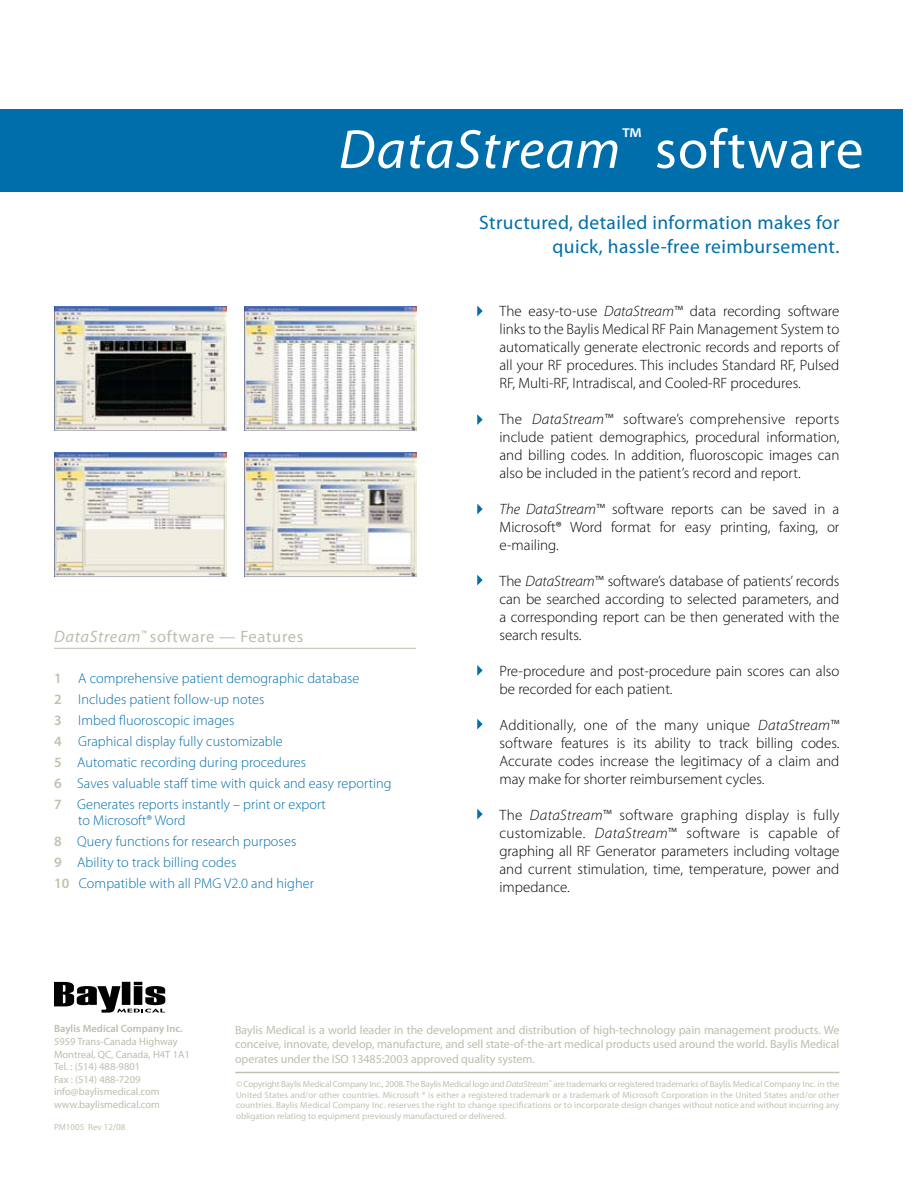
<style>
.page{position:relative;width:918px;height:1188px;background:#fff}
.page>*{position:absolute;margin:0;border:0;box-sizing:border-box;transform-origin:0 0}
.t1{font:italic 55.5px "Myriad Pro";letter-spacing:.02em;color:#fff}
.t2{font:19.5px/23.4px "Myriad Pro";letter-spacing:.02em;color:#006eaa;text-align:right}
.t3{font:16.5px "Myriad Pro";letter-spacing:.04em;color:#bcbead}
.t4{font:300 15px/18px "Myriad Pro";color:#000;text-align:justify}
.t5{font:300 14.25px/21px "Myriad Pro";letter-spacing:.005em;color:#006eaa}
.t6{font:12px/14.4px "Myriad Pro";letter-spacing:-.005em;color:#bcbead;text-align:justify}
.t7{font:10.5px/12.6px "Myriad Pro";color:#bcbead}
.t8{font:600 10.5px "Myriad Pro";letter-spacing:.005em;color:#bcbead}
.t9{font:9px/10.8px "Myriad Pro";color:#c0c2b0;text-align:justify}
.s1{font-style:normal}
.s2{font-style:italic}
.s3{font-weight:600;color:#c0c2b0}
</style>
<div class="page">
<div style="left:0;top:110px;width:903px;height:82px;background:#006eaa"></div>
<img style="left:54px;top:452px;width:172px;height:124px">
<img style="left:244px;top:452px;width:172px;height:124px">
<img style="left:54px;top:307px;width:172px;height:124px">
<img style="left:244px;top:307px;width:172px;height:124px">
<hr style="left:54px;top:648px;width:362px;height:1px;background:#bcbead">
<svg style="left:477px;top:306px;width:6px;height:10px"></svg>
<svg style="left:477px;top:414px;width:6px;height:11px"></svg>
<svg style="left:477px;top:504px;width:6px;height:10px"></svg>
<svg style="left:477px;top:575px;width:6px;height:10px"></svg>
<svg style="left:477px;top:665px;width:6px;height:11px"></svg>
<svg style="left:477px;top:719px;width:6px;height:11px"></svg>
<svg style="left:477px;top:809px;width:6px;height:11px"></svg>
<svg style="left:54px;top:982px;width:111px;height:31px"></svg>
<hr style="left:235px;top:1072px;width:604px;height:1px;background:#c0c2b0">
<h1 class="t1" style="left:339px;top:115px;width:526px">DataStream<sup>™</sup> <span class="s1">software</span></h1>
<p class="t3" style="left:54px;top:626px;width:251px"><span class="s2">DataStream</span><sup>™</sup> software — Features</p>
<p class="t5" style="left:54px;top:668px;width:339px"><span class="s3">1</span> A comprehensive patient demographic database<br><span class="s3">2</span> Includes patient follow-up notes<br><span class="s3">3</span> Imbed fluoroscopic images<br><span class="s3">4</span> Graphical display fully customizable<br><span class="s3">5</span> Automatic recording during procedures<br><span class="s3">6</span> Saves valuable staff time with quick and easy reporting <span class="s3">7</span> Generates reports instantly – print or export</p>
<p class="t5" style="left:54px;top:809px;width:261px;text-indent:24px">to Microsoft® Word<br><span class="s3">8</span> Query functions for research purposes<br><span class="s3">9</span> Ability to track billing codes<br><span class="s3">10</span> Compatible with all PMG V2.0 and higher</p>
<h2 class="t2" style="left:479px;top:211px;width:362px">Structured, detailed information makes for quick, hassle-free reimbursement.</h2>
<p class="t4" style="left:500px;top:301px;width:341px">The easy-to-use <span class="s2">DataStream</span>™ data recording software links to the Baylis Medical RF Pain Management System to automatically generate electronic records and reports of all your RF procedures. This includes Standard RF, Pulsed RF, Multi-RF, Intradiscal, and Cooled-RF procedures.</p>
<p class="t4" style="left:500px;top:409px;width:341px">The <span class="s2">DataStream</span>™ software’s comprehensive reports include patient demographics, procedural information, and billing codes. In addition, fluoroscopic images can also be included in the patient’s record and report.</p>
<p class="t4" style="left:500px;top:499px;width:341px"><span class="s2">The DataStream</span>™ software reports can be saved in a Microsoft® Word format for easy printing, faxing, or e-mailing.</p>
<p class="t4" style="left:500px;top:571px;width:341px">The <span class="s2">DataStream</span>™ software’s database of patients’ records can be searched according to selected parameters, and a corresponding report can be then generated with the search results.</p>
<p class="t4" style="left:500px;top:661px;width:341px">Pre-procedure and post-procedure pain scores can also be recorded for each patient.</p>
<p class="t4" style="left:500px;top:715px;width:341px">Additionally, one of the many unique <span class="s2">DataStream</span>™ software features is its ability to track billing codes.<br>Accurate codes increase the legitimacy of a claim and may make for shorter reimbursement cycles.</p>
<p class="t4" style="left:500px;top:805px;width:341px">The <span class="s2">DataStream</span>™ software graphing display is fully customizable. <span class="s2">DataStream</span>™ software is capable of graphing all RF Generator parameters including voltage and current stimulation, time, temperature, power and impedance.</p>
<p class="t8" style="left:54px;top:1022px;width:130px">Baylis Medical Company Inc.</p>
<p class="t7" style="left:54px;top:1035px;width:137px">5959 Trans-Canada Highway<br>Montreal, QC, Canada, H4T 1A1<br>Tel. : (514) 488-9801<br>Fax : (514) 488-7209 info@baylismedical.com www.baylismedical.com</p>
<p class="t9" style="left:54px;top:1121px;width:73px">PM1005 Rev 12/08</p>
<p class="t6" style="left:235px;top:1022px;width:606px">Baylis Medical is a world leader in the development and distribution of high-technology pain management products. We conceive, innovate, develop, manufacture, and sell state-of-the-art medical products used around the world. Baylis Medical operates under the ISO 13485:2003 approved quality system.</p>
<p class="t9" style="left:236px;top:1078px;width:605px">© Copyright Baylis Medical Company Inc., 2008. The Baylis Medical logo and <span class="s2">DataStream</span><sup>™</sup> are trademarks or registered trademarks of Baylis Medical Company Inc. in the United States and/or other countries. Microsoft ® is either a registered trademark or a trademark of Microsoft Corporation in the United States and/or other countries. Baylis Medical Company Inc. reserves the right to change specifications or to incorporate design changes without notice and without incurring any obligation relating to equipment previously manufactured or delivered.</p>
</div>
